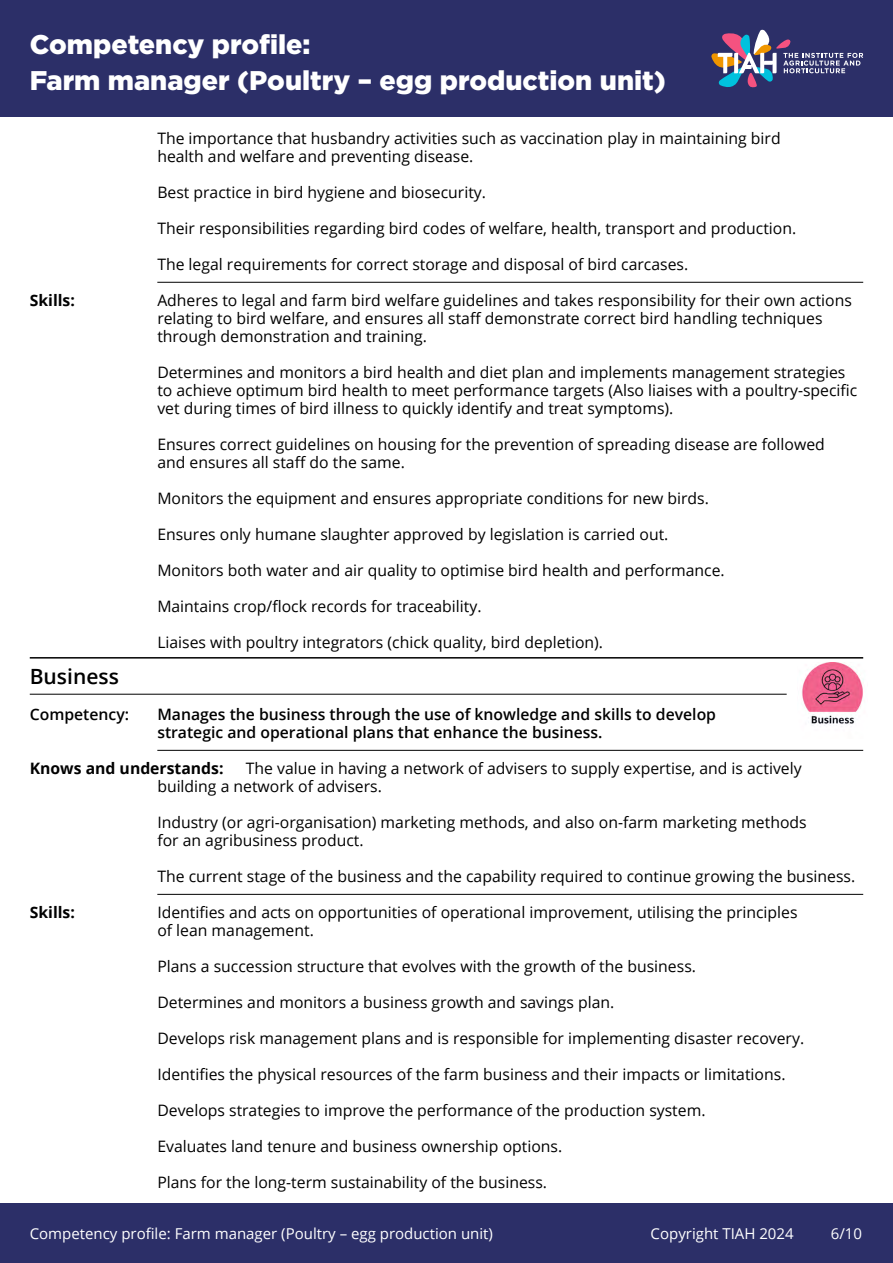
<style>
.page{position:relative;width:893px;height:1263px;background:#fff}
.page>*{position:absolute;margin:0;border:0;box-sizing:border-box;transform-origin:0 0}
.t1{font:900 27px/36px "Gotham";color:#fff}
.t2{font:600 21px "Open Sans";color:#000}
.t3{font:15.75px/18px "Open Sans";color:#000}
.t4{font:600 15.75px/18px "Open Sans";color:#000}
.t5{font:700 15.75px "Open Sans";color:#000}
.t6{font:15px "Open Sans";color:#fff}
</style>
<div class="page">
<div style="left:0;top:1203px;width:893px;height:60px;background:#2c2f68"></div>
<div style="left:0;top:0;width:893px;height:117px;background:#2c2f68"></div>
<svg style="left:711px;top:29px;width:152px;height:59px"></svg>
<hr style="left:157px;top:282px;width:706px;height:1px;background:#000">
<hr style="left:30px;top:657px;width:833px;height:1px;background:#000">
<hr style="left:30px;top:694px;width:757px;height:1px;background:#000">
<hr style="left:157px;top:750px;width:706px;height:1px;background:#000">
<hr style="left:157px;top:894px;width:706px;height:1px;background:#000">
<img style="left:802px;top:663px;width:62px;height:63px">
<h1 class="t1" style="left:30px;top:26px;width:638px">Competency profile:<br>Farm manager (Poultry – egg production unit)</h1>
<p class="t3" style="left:157px;top:129px;width:625px">The importance that husbandry activities such as vaccination play in maintaining bird health and welfare and preventing disease.</p>
<p class="t3" style="left:157px;top:183px;width:330px">Best practice in bird hygiene and biosecurity.</p>
<p class="t3" style="left:157px;top:219px;width:640px">Their responsibilities regarding bird codes of welfare, health, transport and production.</p>
<p class="t3" style="left:157px;top:255px;width:532px">The legal requirements for correct storage and disposal of bird carcases.</p>
<p class="t5" style="left:30px;top:289px;width:47px">Skills:</p>
<p class="t3" style="left:157px;top:291px;width:696px">Adheres to legal and farm bird welfare guidelines and takes responsibility for their own actions relating to bird welfare, and ensures all staff demonstrate correct bird handling techniques through demonstration and training.</p>
<p class="t3" style="left:157px;top:363px;width:702px">Determines and monitors a bird health and diet plan and implements management strategies to achieve optimum bird health to meet performance targets (Also liaises with a poultry-specific vet during times of bird illness to quickly identify and treat symptoms).</p>
<p class="t3" style="left:157px;top:435px;width:669px">Ensures correct guidelines on housing for the prevention of spreading disease are followed and ensures all staff do the same.</p>
<p class="t3" style="left:157px;top:489px;width:553px">Monitors the equipment and ensures appropriate conditions for new birds.</p>
<p class="t3" style="left:157px;top:525px;width:513px">Ensures only humane slaughter approved by legislation is carried out.</p>
<p class="t3" style="left:157px;top:561px;width:569px">Monitors both water and air quality to optimise bird health and performance.</p>
<p class="t3" style="left:157px;top:597px;width:326px">Maintains crop/flock records for traceability.</p>
<p class="t3" style="left:157px;top:633px;width:447px">Liaises with poultry integrators (chick quality, bird depletion).</p>
<h2 class="t2" style="left:30px;top:662px;width:91px">Business</h2>
<p class="t4" style="left:30px;top:705px;width:101px">Competency:</p>
<p class="t4" style="left:157px;top:705px;width:560px">Manages the business through the use of knowledge and skills to develop strategic and operational plans that enhance the business.</p>
<p class="t5" style="left:30px;top:757px;width:195px">Knows and understands:</p>
<p class="t3" style="left:157px;top:759px;width:646px;text-indent:88px">The value in having a network of advisers to supply expertise, and is actively building a network of advisers.</p>
<p class="t3" style="left:157px;top:813px;width:651px">Industry (or agri-organisation) marketing methods, and also on-farm marketing methods for an agribusiness product.</p>
<p class="t3" style="left:157px;top:867px;width:699px">The current stage of the business and the capability required to continue growing the business.</p>
<p class="t5" style="left:30px;top:901px;width:47px">Skills:</p>
<p class="t3" style="left:157px;top:903px;width:642px">Identifies and acts on opportunities of operational improvement, utilising the principles of lean management.</p>
<p class="t3" style="left:157px;top:957px;width:540px">Plans a succession structure that evolves with the growth of the business.</p>
<p class="t3" style="left:157px;top:993px;width:458px">Determines and monitors a business growth and savings plan.</p>
<p class="t3" style="left:157px;top:1029px;width:648px">Develops risk management plans and is responsible for implementing disaster recovery.</p>
<p class="t3" style="left:157px;top:1065px;width:630px">Identifies the physical resources of the farm business and their impacts or limitations.</p>
<p class="t3" style="left:157px;top:1101px;width:550px">Develops strategies to improve the performance of the production system.</p>
<p class="t3" style="left:157px;top:1137px;width:406px">Evaluates land tenure and business ownership options.</p>
<p class="t3" style="left:157px;top:1173px;width:391px">Plans for the long-term sustainability of the business.</p>
<p class="t6" style="left:30px;top:1223px;width:465px">Competency profile: Farm manager (Poultry – egg production unit)</p>
<p class="t6" style="left:651px;top:1223px;width:145px">Copyright TIAH 2024</p>
<p class="t6" style="left:831px;top:1223px;width:33px">6/10</p>
</div>
